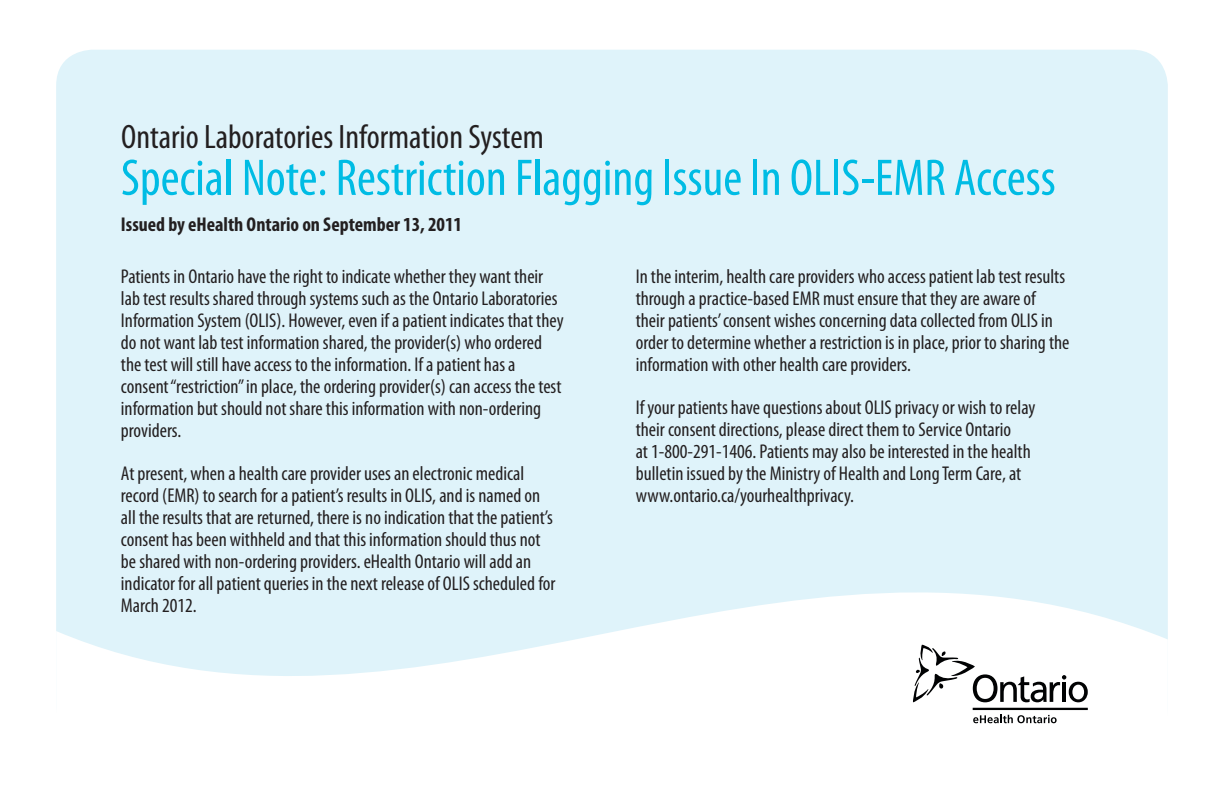
<style>
.page{position:relative;width:1224px;height:792px;background:#fff}
.page>*{position:absolute;margin:0;border:0;box-sizing:border-box;transform-origin:0 0}
.t1{font:condensed 52px "Myriad Pro";color:#00bce4}
.t2{font:condensed 34px "Myriad Pro";color:#231f20}
.t3{font:condensed 20px/22px "Myriad Pro";color:#231f20}
.t4{font:700 condensed 20px "Myriad Pro";color:#231f20}
</style>
<div class="page">
<div style="left:56px;top:50px;width:1112px;height:692px;background:#dff3fa;border-radius:36px"></div>
<svg style="left:56px;top:592px;width:1112px;height:150px;fill:#fff"></svg>
<svg style="left:913px;top:645px;width:175px;height:57px;background:#d4d4d4"></svg>
<svg style="left:973px;top:715px;width:84px;height:8px"></svg>
<hr style="left:973px;top:708px;width:115px;height:2px;background:#010203">
<h2 class="t2" style="left:121px;top:116px;width:424px">Ontario Laboratories Information System</h2>
<h1 class="t1" style="left:121px;top:146px;width:936px">Special Note: Restriction Flagging Issue In OLIS-EMR Access</h1>
<p class="t4" style="left:121px;top:212px;width:343px">Issued by eHealth Ontario on September 13, 2011</p>
<p class="t3" style="left:121px;top:265px;width:444px">Patients in Ontario have the right to indicate whether they want their lab test results shared through systems such as the Ontario Laboratories Information System (OLIS). However, even if a patient indicates that they do not want lab test information shared, the provider(s) who ordered the test will still have access to the information. If a patient has a consent “restriction” in place, the ordering provider(s) can access the test information but should not share this information with non-ordering providers.</p>
<p class="t3" style="left:121px;top:462px;width:436px">At present, when a health care provider uses an electronic medical record (EMR) to search for a patient’s results in OLIS, and is named on all the results that are returned, there is no indication that the patient’s consent has been withheld and that this information should thus not be shared with non-ordering providers. eHealth Ontario will add an indicator for all patient queries in the next release of OLIS scheduled for March 2012.</p>
<p class="t3" style="left:636px;top:265px;width:435px">In the interim, health care providers who access patient lab test results through a practice-based EMR must ensure that they are aware of their patients’ consent wishes concerning data collected from OLIS in order to determine whether a restriction is in place, prior to sharing the information with other health care providers.</p>
<p class="t3" style="left:636px;top:396px;width:401px">If your patients have questions about OLIS privacy or wish to relay their consent directions, please direct them to Service Ontario<br>at 1-800-291-1406. Patients may also be interested in the health bulletin issued by the Ministry of Health and Long Term Care, at www.ontario.ca/yourhealthprivacy.</p>
</div>
